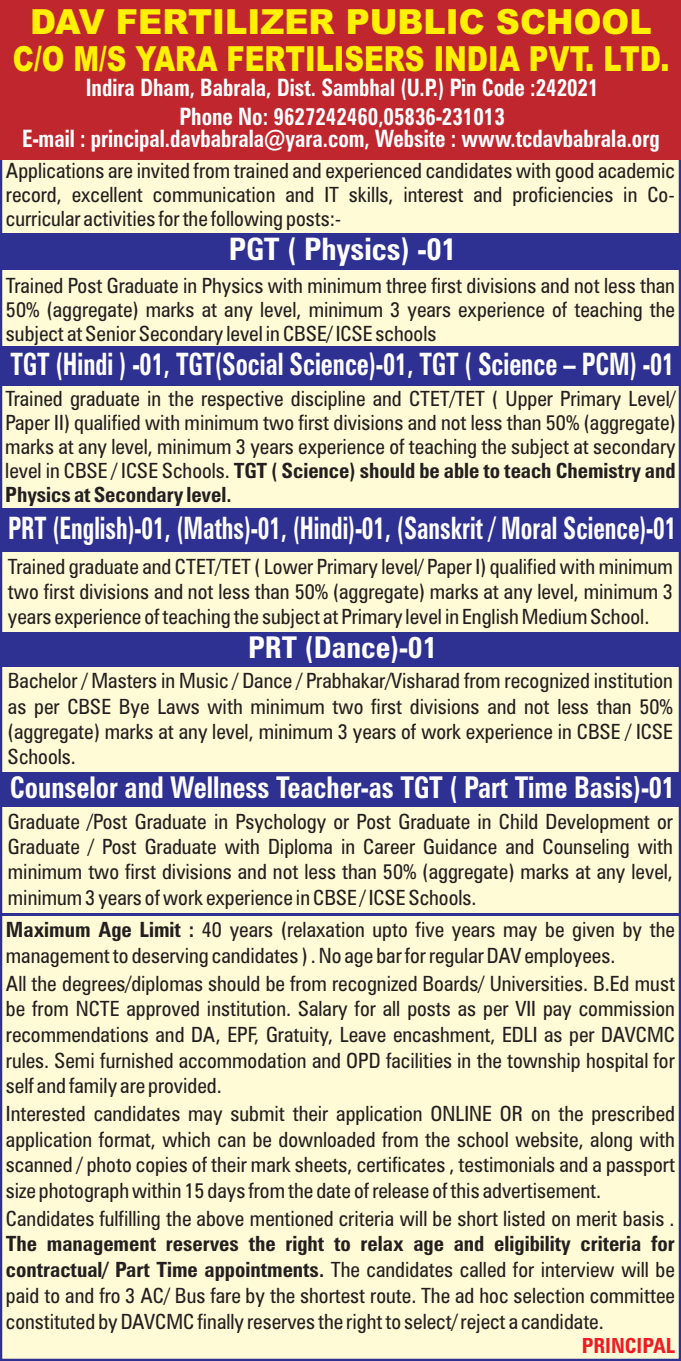
<style>
.page{position:relative;width:681px;height:1361px;background:#fff}
.page>*{position:absolute;margin:0;border:0;box-sizing:border-box;transform-origin:0 0}
.t1{font:900 34.5px/37.5px "Arial";color:#fff101;text-align:center;scale:.96 1}
.t2{font:700 condensed 30.9px "Zurich BT";color:#fff;scale:.76 1}
.t3{font:700 condensed 30.9px "Zurich BT";color:#fff;scale:.8 1}
.t4{font:700 condensed 30.9px "Zurich BT";color:#fff}
.t5{font:700 condensed 30px "Zurich BT";color:#fff;scale:.89 1}
.t6{font:700 condensed 30px "Zurich BT";color:#fff}
.t7{font:700 condensed 24px/28.8px "Zurich BT";color:#fff;text-align:center;scale:.89 1}
.t8{font:condensed 21px/25.8px "Zurich BT";color:#231f20;text-align:justify}
.t9{font:700 condensed 21px "Zurich BT";color:#ee1d23}
.s1{font-weight:700}
</style>
<div class="page">
<div style="left:0;top:160px;width:680px;height:1201px;background:#fffbd6"></div>
<div style="left:0;top:508px;width:680px;height:44px;background:#2e3092"></div>
<div style="left:0;top:632px;width:680px;height:34px;background:#2e3092"></div>
<div style="left:0;top:772px;width:680px;height:34px;background:#2e3092"></div>
<hr style="left:0;top:913px;width:680px;height:2px;background:#2e3092">
<div style="left:0;top:0;width:680px;height:160px;background:#c0262d"></div>
<div style="left:0;top:233px;width:680px;height:37px;background:#2e3092"></div>
<div style="left:0;top:347px;width:680px;height:39px;background:#2e3092"></div>
<h1 class="t1" style="left:13px;top:6px;width:685px">DAV FERTILIZER PUBLIC SCHOOL<br>C/O M/S YARA FERTILISERS INDIA PVT. LTD.</h1>
<p class="t7" style="left:86px;top:75px;width:577px">Indira Dham, Babrala, Dist. Sambhal (U.P.) Pin Code :242021<br>Phone No: 9627242460,05836-231013</p>
<p class="t7" style="left:22px;top:127px;width:717px">E-mail : principal.davbabrala@yara.com, Website : www.tcdavbabrala.org</p>
<p class="t8" style="left:6px;top:160px;width:670px;line-height:24px">Applications are invited from trained and experienced candidates with good academic record, excellent communication and IT skills, interest and proficiencies in Co&shy;curricular activities for the following posts:-</p>
<h2 class="t4" style="left:229px;top:236px;width:229px">PGT ( Physics) -01</h2>
<p class="t8" style="left:6px;top:275px;width:670px;line-height:24px">Trained Post Graduate in Physics with minimum three first divisions and not less than 50% (aggregate) marks at any level, minimum 3 years experience of teaching the subject at Senior Secondary level in CBSE/ ICSE schools</p>
<h2 class="t3" style="left:11px;top:351px;width:830px">TGT (Hindi ) -01, TGT(Social Science)-01, TGT ( Science – PCM) -01</h2>
<p class="t8" style="left:5px;top:388px;width:671px;line-height:24px">Trained graduate in the respective discipline and CTET/TET ( Upper Primary Level/ Paper II) qualified with minimum two first divisions and not less than 50% (aggregate) marks at any level, minimum 3 years experience of teaching the subject at secondary level in CBSE / ICSE Schools. <span class="s1">TGT ( Science) should be able to teach Chemistry and Physics at Secondary level.</span></p>
<h2 class="t2" style="left:8px;top:515px;width:880px">PRT (English)-01, (Maths)-01, (Hindi)-01, (Sanskrit / Moral Science)-01</h2>
<p class="t8" style="left:8px;top:556px;width:666px">Trained graduate and CTET/TET ( Lower Primary level/ Paper I) qualified with minimum two first divisions and not less than 50% (aggregate) marks at any level, minimum 3 years experience of teaching the subject at Primary level in English Medium School.</p>
<h3 class="t6" style="left:248px;top:635px;width:191px">PRT (Dance)-01</h3>
<p class="t8" style="left:8px;top:670px;width:666px">Bachelor / Masters in Music / Dance / Prabhakar/Visharad from recognized institution as per CBSE Bye Laws with minimum two first divisions and not less than 50% (aggregate) marks at any level, minimum 3 years of work experience in CBSE / ICSE Schools.</p>
<h3 class="t5" style="left:10px;top:775px;width:748px">Counselor and Wellness Teacher-as TGT ( Part Time Basis)-01</h3>
<p class="t8" style="left:8px;top:811px;width:666px">Graduate /Post Graduate in Psychology or Post Graduate in Child Development or Graduate / Post Graduate with Diploma in Career Guidance and Counseling with minimum two first divisions and not less than 50% (aggregate) marks at any level, minimum 3 years of work experience in CBSE / ICSE Schools.</p>
<p class="t8" style="left:6px;top:918px;width:670px"><span class="s1">Maximum Age Limit :</span> 40 years (relaxation upto five years may be given by the management to deserving candidates ) . No age bar for regular DAV employees.</p>
<p class="t8" style="left:6px;top:972px;width:670px">All the degrees/diplomas should be from recognized Boards/ Universities. B.Ed must be from NCTE approved institution. Salary for all posts as per VII pay commission recommendations and DA, EPF, Gratuity, Leave encashment, EDLI as per DAVCMC rules. Semi furnished accommodation and OPD facilities in the township hospital for self and family are provided.</p>
<p class="t8" style="left:6px;top:1102px;width:670px">Interested candidates may submit their application ONLINE OR on the prescribed application format, which can be downloaded from the school website, along with scanned / photo copies of their mark sheets, certificates , testimonials and a passport size photograph within 15 days from the date of release of this advertisement.</p>
<p class="t8" style="left:6px;top:1207px;width:670px">Candidates fulfilling the above mentioned criteria will be short listed on merit basis .</p>
<p class="t8" style="left:6px;top:1233px;width:670px"><span class="s1">The management reserves the right to relax age and eligibility criteria for contractual/ Part Time appointments.</span> The candidates called for interview will be paid to and fro 3 AC/ Bus fare by the shortest route. The ad hoc selection committee constituted by DAVCMC finally reserves the right to select/ reject a candidate.</p>
<p class="t9" style="left:581px;top:1336px;width:95px">PRINCIPAL</p>
</div>
